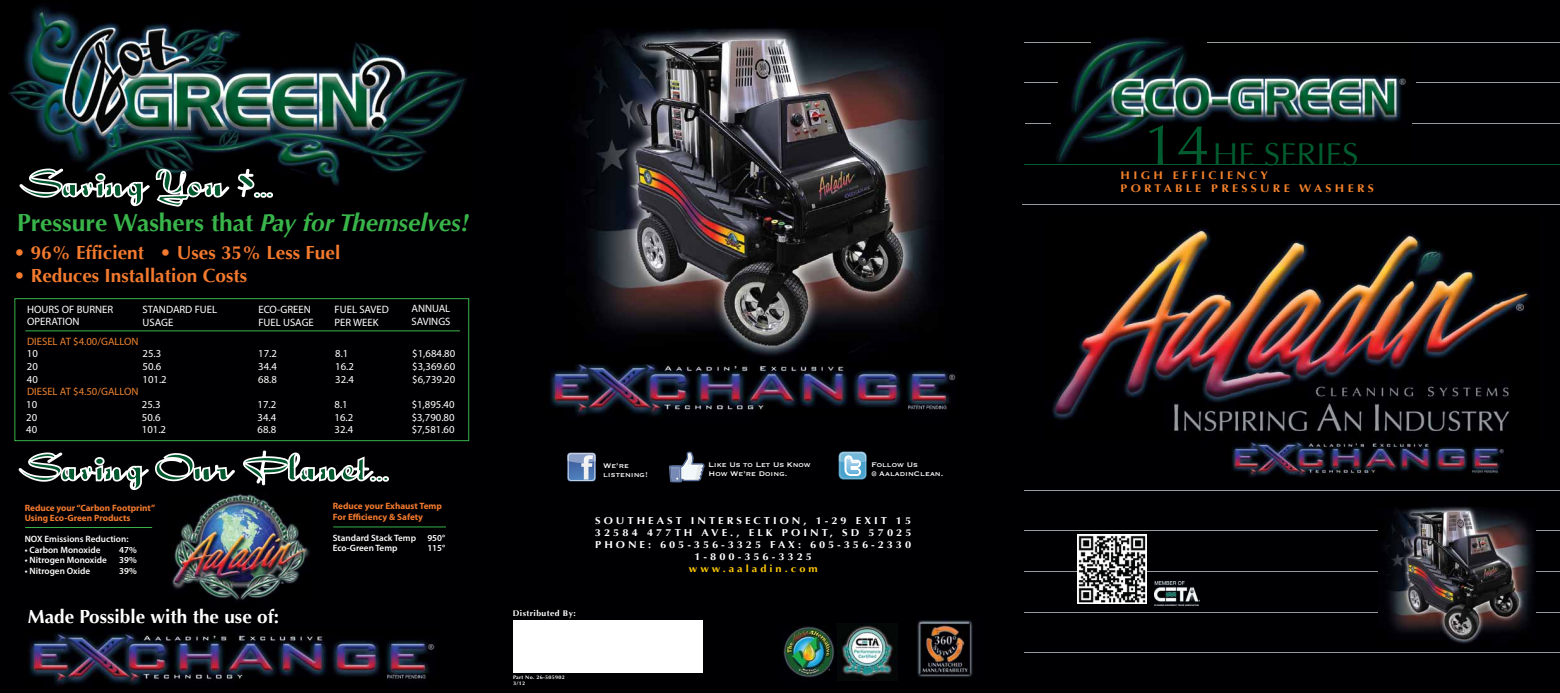
<style>
.page{position:relative;width:1560px;height:693px;background:#fff}
.page>*{position:absolute;margin:0;border:0;box-sizing:border-box;transform-origin:0 0}
.t1{font:42px "Quigley Wiggly";color:#00582e;scale:1.25 1}
.t2{font:31.5px "Optima";color:#015d30;scale:1.04 1}
.t3{font:700 24.59px "Optima";color:#39b44a}
.t4{font:700 18.99px "Optima";color:#f37a2e}
.t5{font:700 18.99px "Optima";color:#fff}
.t6{font:700 11.03px/13.3px "Optima";letter-spacing:.27em;color:#f5822b;scale:1.1 1}
.t7{font:10.67px/12.9px "Myriad Pro";color:#fff}
.t8{font:10.67px "Myriad Pro";color:#ef832e}
.t9{font:700 10.06px/12.1px "Optima";letter-spacing:.27em;color:#fff;text-align:center;scale:1.1 1}
.t10{font:700 10.06px "Optima";letter-spacing:.27em;color:#ffc907;scale:1.1 1}
.t11{font:600 9.19px/10.5px "Myriad Pro";color:#fff}
.t12{font:700 9.19px/10.5px "Myriad Pro";color:#f37a2e}
.t13{font:8.75px/8.8px "Copperplate";color:#fff}
.t14{font:700 8.22px "Optima";letter-spacing:.05em;color:#fff;scale:1.05 1}
.t15{font:700 5.16px/6.2px "Optima";letter-spacing:.05em;color:#fff;scale:1.05 1}
.s1{font-style:italic}
.s2{font-size:57.84px}
</style>
<div class="page">
<div style="left:0;top:0;width:1559px;height:693px;background:#000002"></div>
<img style="left:1154px;top:581px;width:44px;height:24px">
<hr style="left:1024px;top:490px;width:535px;height:1px;background:#959a9d">
<hr style="left:1024px;top:530px;width:535px;height:1px;background:#959a9d">
<hr style="left:1024px;top:571px;width:535px;height:1px;background:#959a9d">
<hr style="left:1024px;top:612px;width:535px;height:1px;background:#959a9d">
<hr style="left:1024px;top:652px;width:535px;height:1px;background:#959a9d">
<img style="left:836px;top:625px;width:61px;height:52px">
<div style="left:513px;top:620px;width:189px;height:53px;background:#fff"></div>
<hr style="left:1022px;top:204px;width:537px;height:1px;background:#959a9d">
<img style="left:1077px;top:534px;width:69px;height:70px">
<svg style="left:18px;top:452px;width:217px;height:39px"></svg>
<svg style="left:243px;top:450px;width:146px;height:36px"></svg>
<svg style="left:567px;top:453px;width:29px;height:29px"></svg>
<div style="left:568px;top:453px;width:27px;height:28px;border:1px solid #f1f0f0;border-radius:3px"></div>
<svg style="left:669px;top:452px;width:36px;height:31px"></svg>
<svg style="left:838px;top:452px;width:28px;height:27px"></svg>
<img style="left:171px;top:493px;width:139px;height:108px">
<img style="left:29px;top:632px;width:407px;height:54px">
<img style="left:782px;top:626px;width:53px;height:52px">
<img style="left:1052px;top:227px;width:478px;height:205px">
<img style="left:1232px;top:440px;width:272px;height:38px">
<hr style="left:1024px;top:123px;width:535px;height:1px;background:#959a9d">
<img style="left:1051px;top:37px;width:360px;height:126px">
<hr style="left:1207px;top:42px;width:352px;height:1px;background:#959a9d">
<hr style="left:1024px;top:42px;width:67px;height:1px;background:#959a9d">
<hr style="left:1024px;top:82px;width:34px;height:1px;background:#959a9d">
<hr style="left:1416px;top:82px;width:143px;height:1px;background:#959a9d">
<hr style="left:1024px;top:164px;width:535px;height:1px;background:#015d30">
<img style="left:8px;top:6px;width:459px;height:180px">
<svg style="left:18px;top:167px;width:256px;height:40px"></svg>
<div style="left:14px;top:298px;width:455px;height:143px;border:1px solid #39b44a"></div>
<hr style="left:25px;top:330px;width:435px;height:1px;background:#39b44a">
<img style="left:550px;top:364px;width:406px;height:52px">
<hr style="left:25px;top:527px;width:127px;height:1px;background:#39b44a">
<hr style="left:333px;top:527px;width:113px;height:1px;background:#39b44a">
<img style="left:576px;top:28px;width:361px;height:329px">
<img style="left:1378px;top:506px;width:157px;height:138px">
<img style="left:917px;top:619px;width:56px;height:58px">
<h1 class="t1" style="left:20px;top:168px;width:204px">Saving You $...</h1>
<h3 class="t3" style="left:17px;top:213px;width:453px">Pressure Washers that <span class="s1">Pay for Themselves!</span></h3>
<h3 class="t4" style="left:14px;top:242px;width:328px">• 96% Efficient • Uses 35% Less Fuel</h3>
<h3 class="t4" style="left:14px;top:265px;width:235px">• Reduces Installation Costs</h3>
<p class="t7" style="left:27px;top:303px;width:87px">HOURS OF BURNER<br>OPERATION</p>
<p class="t7" style="left:143px;top:304px;width:76px">STANDARD FUEL<br>USAGE</p>
<p class="t7" style="left:258px;top:304px;width:57px">ECO-GREEN<br>FUEL USAGE</p>
<p class="t7" style="left:334px;top:304px;width:56px">FUEL SAVED<br>PER WEEK</p>
<p class="t7" style="left:411px;top:303px;width:41px">ANNUAL<br>SAVINGS</p>
<p class="t8" style="left:27px;top:337px;width:113px">DIESEL AT $4.00/GALLON</p>
<p class="t7" style="left:27px;top:348px;width:12px">10</p>
<p class="t7" style="left:142px;top:348px;width:20px">25.3</p>
<p class="t7" style="left:258px;top:348px;width:20px">17.2</p>
<p class="t7" style="left:335px;top:348px;width:15px">8.1</p>
<p class="t7" style="left:412px;top:348px;width:44px">$1,684.80</p>
<p class="t7" style="left:27px;top:361px;width:12px">20</p>
<p class="t7" style="left:142px;top:361px;width:20px">50.6</p>
<p class="t7" style="left:258px;top:361px;width:20px">34.4</p>
<p class="t7" style="left:335px;top:361px;width:20px">16.2</p>
<p class="t7" style="left:412px;top:361px;width:44px">$3,369.60</p>
<p class="t7" style="left:27px;top:374px;width:12px">40</p>
<p class="t7" style="left:142px;top:374px;width:26px">101.2</p>
<p class="t7" style="left:258px;top:374px;width:20px">68.8</p>
<p class="t7" style="left:335px;top:374px;width:20px">32.4</p>
<p class="t7" style="left:412px;top:374px;width:44px">$6,739.20</p>
<p class="t7" style="left:26px;top:398px;width:12px">10</p>
<p class="t7" style="left:142px;top:398px;width:20px">25.3</p>
<p class="t7" style="left:257px;top:398px;width:20px">17.2</p>
<p class="t7" style="left:334px;top:398px;width:15px">8.1</p>
<p class="t7" style="left:411px;top:398px;width:44px">$1,895.40</p>
<p class="t7" style="left:26px;top:411px;width:12px">20</p>
<p class="t7" style="left:142px;top:411px;width:20px">50.6</p>
<p class="t7" style="left:257px;top:411px;width:20px">34.4</p>
<p class="t7" style="left:334px;top:411px;width:20px">16.2</p>
<p class="t7" style="left:411px;top:411px;width:44px">$3,790.80</p>
<p class="t7" style="left:26px;top:424px;width:12px">40</p>
<p class="t7" style="left:142px;top:424px;width:26px">101.2</p>
<p class="t7" style="left:257px;top:424px;width:20px">68.8</p>
<p class="t7" style="left:334px;top:424px;width:20px">32.4</p>
<p class="t7" style="left:411px;top:424px;width:44px">$7,581.60</p>
<p class="t8" style="left:27px;top:387px;width:113px">DIESEL AT $4.50/GALLON</p>
<h1 class="t1" style="left:19px;top:451px;width:297px">Saving Our Planet...</h1>
<p class="t12" style="left:25px;top:503px;width:132px">Reduce your “Carbon Footprint”<br>Using Eco-Green Products</p>
<p class="t11" style="left:25px;top:534px;width:105px">NOX Emissions Reduction:</p>
<p class="t11" style="left:25px;top:544px;width:77px">• Carbon Monoxide</p>
<p class="t11" style="left:119px;top:544px;width:19px">47%</p>
<p class="t11" style="left:25px;top:555px;width:84px">• Nitrogen Monoxide</p>
<p class="t11" style="left:119px;top:555px;width:19px">39%</p>
<p class="t11" style="left:25px;top:565px;width:67px">• Nitrogen Oxide</p>
<p class="t11" style="left:119px;top:565px;width:19px">39%</p>
<h3 class="t5" style="left:28px;top:609px;width:252px">Made Possible with the use of:</h3>
<p class="t12" style="left:333px;top:502px;width:111px">Reduce your Exhaust Temp<br>For Efficiency &amp; Safety</p>
<p class="t11" style="left:333px;top:532px;width:114px">Standard Stack Temp 950°<br>Eco-Green Temp</p>
<p class="t11" style="left:427px;top:543px;width:19px">115°</p>
<p class="t14" style="left:512px;top:610px;width:62px">Distributed By:</p>
<p class="t13" style="left:603px;top:460px;width:46px">We’re listening!</p>
<p class="t13" style="left:871px;top:460px;width:74px">Follow Us<br>@ AaladinClean.</p>
<p class="t13" style="left:708px;top:460px;width:104px">Like Us to Let Us Know<br>How We’re Doing.</p>
<p class="t9" style="left:594px;top:515px;width:289px">SOUTHEAST INTERSECTION, 1-29 EXIT 15<br>32584 477TH AVE., ELK POINT, SD 57025<br>PHONE: 605-356-3325 FAX: 605-356-2330<br>1-800-356-3325</p>
<p class="t10" style="left:688px;top:564px;width:119px">www.aaladin.com</p>
<p class="t15" style="left:513px;top:674px;width:51px">Part No. 26-505902<br>3/12</p>
<h2 class="t2" style="left:1143px;top:135px;width:208px"><span class="s2">14</span>HE SERIES</h2>
<p class="t6" style="left:1120px;top:170px;width:232px">HIGH EFFICIENCY<br>PORTABLE PRESSURE WASHERS</p>
</div>
